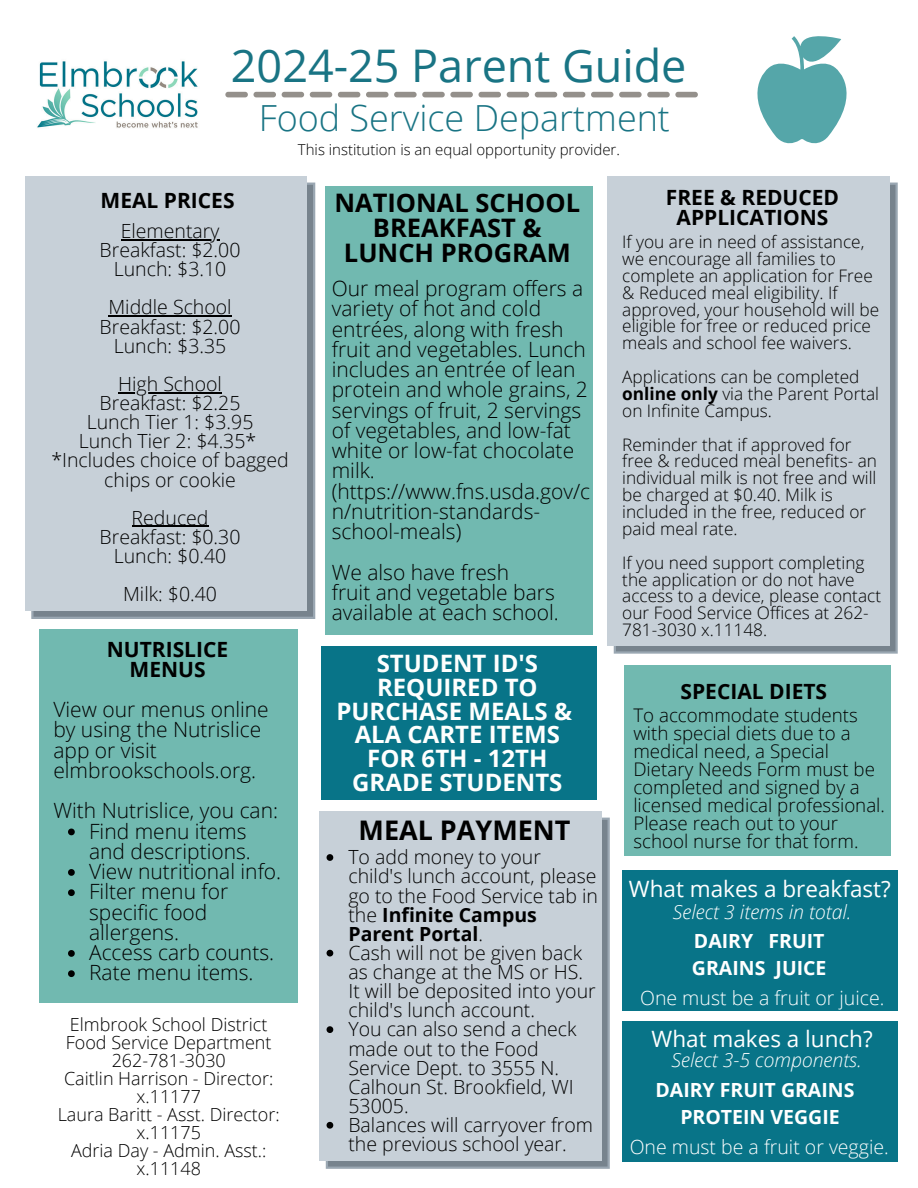
<style>
.page{position:relative;width:918px;height:1188px;background:#fff}
.page>*{position:absolute;margin:0;border:0;box-sizing:border-box;transform-origin:0 0}
.t1{font:45px "Open Sans";color:#197484}
.t2{font:300 36px "Open Sans";color:#197484}
.t3{font:700 27px "Open Sans";color:#000}
.t4{font:700 25.5px/24.8px "Open Sans";color:#000;text-align:center}
.t5{font:700 24px/23.7px "Open Sans";color:#fefffe;text-align:center}
.t6{font:22.5px "Open Sans";color:#fff}
.t7{font:300 21px/20.2px "Open Sans";color:#000}
.t8{font:700 21px/20.2px "Open Sans";color:#000;text-align:center}
.t9{font:300 19.5px/19.2px "Open Sans";color:#000}
.t10{font:700 19.5px/27px "Open Sans";color:#fff}
.t11{font:300 19.5px "Open Sans";color:#fff}
.t12{font:italic 300 19.5px "Open Sans";color:#fff}
.t13{font:300 18.75px/18px "Open Sans";color:#000}
.t14{font:300 18px/18px "Open Sans";color:#000;text-align:center}
.t15{font:300 17.25px/16.8px "Open Sans";color:#000}
.t16{font:300 15px "Open Sans";color:#000}
.s1{font-weight:700}
</style>
<div class="page">
<img style="left:37px;top:61px;width:161px;height:67px">
<svg style="left:225px;top:92px;width:473px;height:5px"></svg>
<svg style="left:31px;top:183px;width:284px;height:436px;background:#838f99"></svg>
<div style="left:25px;top:176px;width:282px;height:434px;background:#c7d0d8"></div>
<div style="left:325px;top:186px;width:268px;height:449px;background:#71b9b0"></div>
<svg style="left:614px;top:183px;width:284px;height:471px;background:#8d98a2"></svg>
<div style="left:607px;top:176px;width:282px;height:469px;background:#c7d0d8"></div>
<div style="left:40px;top:629px;width:258px;height:374px;background:#71b9b0"></div>
<div style="left:625px;top:665px;width:266px;height:190px;background:#71b9b0"></div>
<svg style="left:326px;top:818px;width:284px;height:351px;background:#8b97a1"></svg>
<div style="left:319px;top:811px;width:282px;height:349px;background:#c7d0d8"></div>
<svg style="left:757px;top:36px;width:90px;height:108px"></svg>
<div style="left:622px;top:870px;width:276px;height:141px;background:#087488"></div>
<div style="left:622px;top:1022px;width:276px;height:140px;background:#087488"></div>
<div style="left:321px;top:647px;width:276px;height:153px;background:#087488"></div>
<svg style="left:68px;top:829px;width:7px;height:6px"></svg>
<svg style="left:68px;top:869px;width:7px;height:7px"></svg>
<svg style="left:68px;top:889px;width:7px;height:7px"></svg>
<svg style="left:68px;top:950px;width:7px;height:7px"></svg>
<svg style="left:68px;top:970px;width:7px;height:7px"></svg>
<svg style="left:327px;top:854px;width:6px;height:7px"></svg>
<svg style="left:327px;top:950px;width:6px;height:7px"></svg>
<svg style="left:327px;top:1026px;width:6px;height:7px"></svg>
<svg style="left:327px;top:1122px;width:6px;height:7px"></svg>
<hr style="left:121px;top:239px;width:98px;height:1px;background:#000">
<hr style="left:108px;top:316px;width:124px;height:1px;background:#000">
<hr style="left:118px;top:392px;width:104px;height:1px;background:#000">
<hr style="left:132px;top:526px;width:77px;height:1px;background:#000">
<h2 class="t1" style="left:231px;top:34px;width:457px">2024-25 Parent Guide</h2>
<h1 class="t2" style="left:259px;top:93px;width:413px">Food Service Department</h1>
<p class="t16" style="left:298px;top:139px;width:324px">This institution is an equal opportunity provider.</p>
<p class="t8" style="left:101px;top:189px;width:135px">MEAL PRICES</p>
<p class="t9" style="left:121px;top:221px;width:100px">Elementary</p>
<p class="t9" style="left:100px;top:240px;width:142px">Breakfast: $2.00</p>
<p class="t9" style="left:114px;top:259px;width:114px">Lunch: $3.10</p>
<h3 class="t9" style="left:108px;top:297px;width:125px">Middle School</h3>
<p class="t9" style="left:100px;top:316px;width:142px">Breakfast: $2.00</p>
<p class="t9" style="left:114px;top:335px;width:114px">Lunch: $3.35</p>
<p class="t9" style="left:118px;top:374px;width:105px">High School</p>
<p class="t9" style="left:100px;top:393px;width:142px">Breakfast: $2.25</p>
<h4 class="t9" style="left:87px;top:412px;width:168px">Lunch Tier 1: $3.95</h4>
<h6 class="t9" style="left:79px;top:431px;width:179px">Lunch Tier 2: $4.35*</h6>
<p class="t9" style="left:51px;top:450px;width:239px;text-align:center">*Includes choice of bagged chips or cookie</p>
<p class="t9" style="left:132px;top:508px;width:78px">Reduced</p>
<h3 class="t9" style="left:100px;top:527px;width:142px">Breakfast: $0.30</h3>
<p class="t9" style="left:114px;top:546px;width:114px">Lunch: $0.40</p>
<p class="t9" style="left:123px;top:584px;width:95px">Milk: $0.40</p>
<p class="t8" style="left:107px;top:638px;width:123px">NUTRISLICE<br>MENUS</p>
<p class="t7" style="left:53px;top:699px;width:217px">View our menus online by using the Nutrislice app or visit elmbrookschools.org.</p>
<p class="t7" style="left:53px;top:800px;width:226px">With Nutrislice, you can:</p>
<p class="t7" style="left:89px;top:820px;width:163px">Find menu items and descriptions.</p>
<p class="t7" style="left:89px;top:861px;width:194px">View nutritional info.</p>
<p class="t7" style="left:89px;top:881px;width:141px">Filter menu for specific food allergens.</p>
<p class="t7" style="left:89px;top:942px;width:187px">Access carb counts.</p>
<p class="t7" style="left:89px;top:962px;width:166px">Rate menu items.</p>
<p class="t14" style="left:70px;top:1015px;width:199px">Elmbrook School District</p>
<p class="t14" style="left:66px;top:1033px;width:207px">Food Service Department</p>
<p class="t14" style="left:112px;top:1051px;width:116px">262-781-3030</p>
<p class="t14" style="left:64px;top:1069px;width:211px">Caitlin Harrison - Director: x.11177</p>
<p class="t14" style="left:58px;top:1105px;width:224px">Laura Baritt - Asst. Director: x.11175</p>
<p class="t14" style="left:71px;top:1141px;width:197px">Adria Day - Admin. Asst.: x.11148</p>
<p class="t4" style="left:334px;top:190px;width:247px">NATIONAL SCHOOL<br>BREAKFAST &amp;<br>LUNCH PROGRAM</p>
<p class="t7" style="left:332px;top:278px;width:260px">Our meal program offers a variety of hot and cold entrées, along with fresh fruit and vegetables. Lunch includes an entrée of lean protein and whole grains, 2 servings of fruit, 2 servings of vegetables, and low-fat white or low-fat chocolate milk. (https://www.fns.usda.gov/c n/nutrition-standards&shy;school-meals)</p>
<h6 class="t7" style="left:332px;top:561px;width:179px">We also have fresh</h6>
<p class="t7" style="left:332px;top:582px;width:225px">fruit and vegetable bars</p>
<p class="t7" style="left:332px;top:602px;width:229px">available at each school.</p>
<p class="t5" style="left:336px;top:651px;width:237px">STUDENT ID'S<br>REQUIRED TO<br>PURCHASE MEALS &amp;<br>ALA CARTE ITEMS<br>FOR 6TH - 12TH<br>GRADE STUDENTS</p>
<p class="t3" style="left:359px;top:812px;width:213px">MEAL PAYMENT</p>
<p class="t9" style="left:348px;top:847px;width:251px">To add money to your child's lunch account, please go to the Food Service tab in the <span class="s1">Infinite Campus<br>Parent Portal</span>.</p>
<p class="t9" style="left:348px;top:943px;width:249px">Cash will not be given back as change at the MS or HS.<br>It will be deposited into your child's lunch account.</p>
<p class="t9" style="left:348px;top:1019px;width:230px">You can also send a check made out to the Food<br>Service Dept. to 3555 N.<br>Calhoun St. Brookfield, WI<br>53005.</p>
<h6 class="t9" style="left:348px;top:1115px;width:246px">Balances will carryover from the previous school year.</h6>
<p class="t8" style="left:666px;top:186px;width:175px">FREE &amp; REDUCED<br>APPLICATIONS</p>
<p class="t15" style="left:622px;top:233px;width:258px">If you are in need of assistance, we encourage all families to complete an application for Free &amp; Reduced meal eligibility. If approved, your household will be eligible for free or reduced price meals and school fee waivers.</p>
<p class="t15" style="left:622px;top:368px;width:258px">Applications can be completed <span class="s1">online only</span> via the Parent Portal on Infinite Campus.</p>
<p class="t15" style="left:622px;top:435px;width:256px">Reminder that if approved for free &amp; reduced meal benefits- an individual milk is not free and will be charged at $0.40. Milk is included in the free, reduced or paid meal rate.</p>
<p class="t15" style="left:622px;top:554px;width:260px">If you need support completing the application or do not have access to a device, please contact our Food Service Offices at 262-<br>781-3030 x.11148.</p>
<h6 class="t8" style="left:681px;top:681px;width:148px">SPECIAL DIETS</h6>
<p class="t13" style="left:633px;top:706px;width:226px">To accommodate students with special diets due to a medical need, a Special</p>
<p class="t13" style="left:633px;top:760px;width:253px">Dietary Needs Form must be completed and signed by a licensed medical professional.<br>Please reach out to your school nurse for that form.</p>
<p class="t6" style="left:629px;top:873px;width:263px">What makes a breakfast?</p>
<p class="t12" style="left:673px;top:898px;width:180px">Select 3 items in total.</p>
<p class="t10" style="left:692px;top:927px;width:136px">DAIRY FRUIT<br>GRAINS JUICE</p>
<p class="t11" style="left:640px;top:984px;width:246px">One must be a fruit or juice.</p>
<h5 class="t6" style="left:652px;top:1023px;width:223px">What makes a lunch?</h5>
<h6 class="t12" style="left:672px;top:1046px;width:192px">Select 3-5 components.</h6>
<h5 class="t10" style="left:655px;top:1076px;width:201px;text-align:center">DAIRY FRUIT GRAINS<br>PROTEIN VEGGIE</h5>
<h6 class="t11" style="left:630px;top:1133px;width:261px">One must be a fruit or veggie.</h6>
</div>
